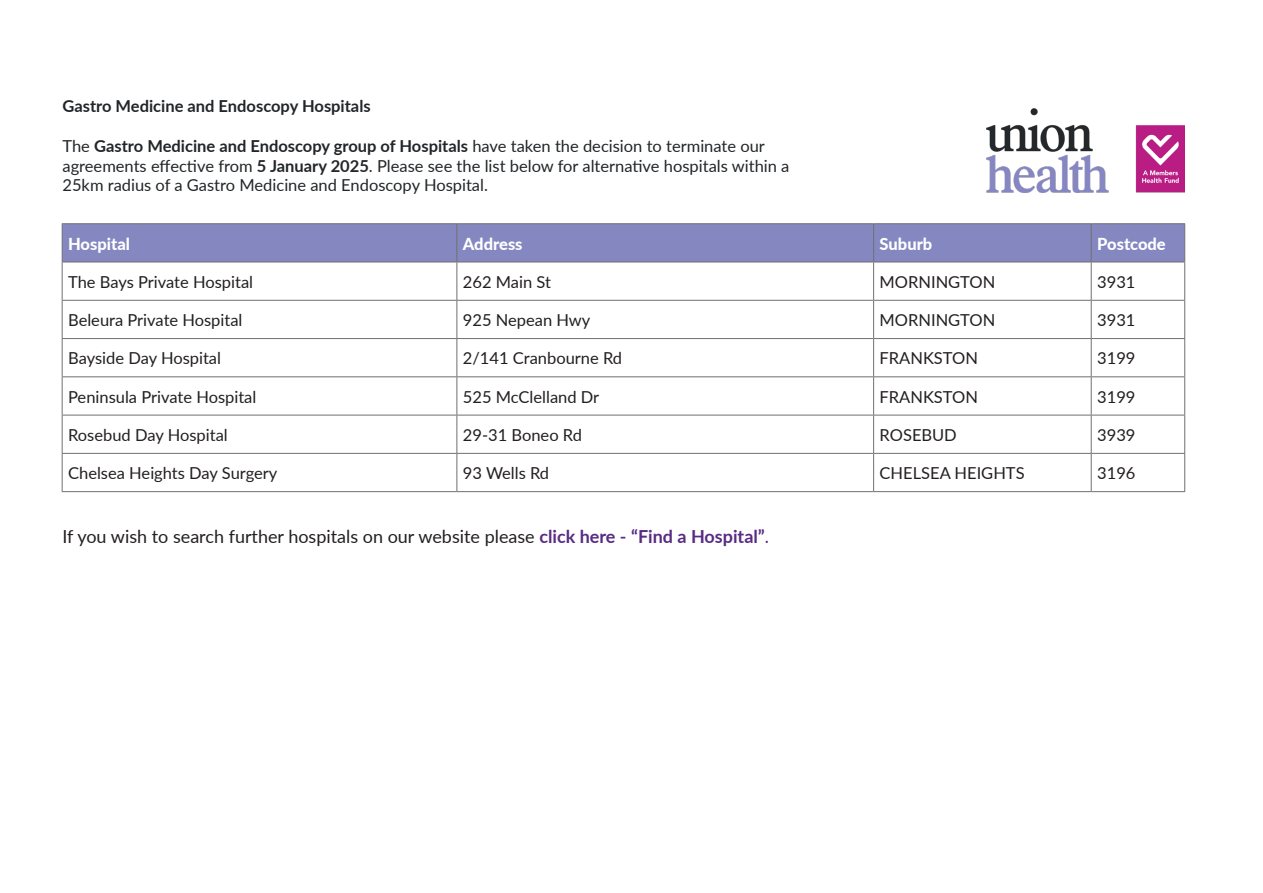
<style>
.page{position:relative;width:1263px;height:893px;background:#fff}
.page>*{position:absolute;margin:0;border:0;box-sizing:border-box;transform-origin:0 0}
.t1{font:18px "Lato";color:#231f20}
.t2{font:16.5px "Lato";color:#231f20}
.t3{font:16.5px/19.8px "Lato";color:#222628}
.t4{font:700 16.5px "Lato";color:#222628}
.t5{font:800 16.5px "Lato";color:#fff}
.s1{font-weight:700}
.s2{font-weight:700;color:#582c83}
.s3{color:#582c83}
</style>
<div class="page">
<div style="left:63px;top:224px;width:1121px;height:38px;background:#8587c1"></div>
<hr style="left:62px;top:223px;width:395px;height:1px;background:#6f7073">
<hr style="left:62px;top:224px;width:1px;height:38px;background:#6f7073">
<hr style="left:457px;top:223px;width:417px;height:1px;background:#6f7073">
<hr style="left:456px;top:224px;width:1px;height:38px;background:#6f7073">
<hr style="left:874px;top:223px;width:217px;height:1px;background:#6f7073">
<hr style="left:873px;top:224px;width:1px;height:38px;background:#6f7073">
<hr style="left:1091px;top:223px;width:94px;height:1px;background:#6f7073">
<hr style="left:1091px;top:224px;width:1px;height:38px;background:#6f7073">
<hr style="left:1184px;top:224px;width:1px;height:38px;background:#6f7073">
<hr style="left:62px;top:262px;width:395px;height:1px;background:#6f7073">
<hr style="left:62px;top:262px;width:1px;height:38px;background:#6f7073">
<hr style="left:457px;top:262px;width:417px;height:1px;background:#6f7073">
<hr style="left:456px;top:262px;width:1px;height:38px;background:#6f7073">
<hr style="left:874px;top:262px;width:217px;height:1px;background:#6f7073">
<hr style="left:873px;top:262px;width:1px;height:38px;background:#6f7073">
<hr style="left:1091px;top:262px;width:94px;height:1px;background:#6f7073">
<hr style="left:1091px;top:262px;width:1px;height:38px;background:#6f7073">
<hr style="left:1184px;top:262px;width:1px;height:38px;background:#6f7073">
<hr style="left:62px;top:300px;width:395px;height:1px;background:#6f7073">
<hr style="left:62px;top:301px;width:1px;height:37px;background:#6f7073">
<hr style="left:457px;top:300px;width:417px;height:1px;background:#6f7073">
<hr style="left:456px;top:301px;width:1px;height:37px;background:#6f7073">
<hr style="left:874px;top:300px;width:217px;height:1px;background:#6f7073">
<hr style="left:873px;top:301px;width:1px;height:37px;background:#6f7073">
<hr style="left:1091px;top:300px;width:94px;height:1px;background:#6f7073">
<hr style="left:1091px;top:301px;width:1px;height:37px;background:#6f7073">
<hr style="left:1184px;top:301px;width:1px;height:37px;background:#6f7073">
<hr style="left:62px;top:338px;width:395px;height:1px;background:#6f7073">
<hr style="left:62px;top:339px;width:1px;height:37px;background:#6f7073">
<hr style="left:457px;top:338px;width:417px;height:1px;background:#6f7073">
<hr style="left:456px;top:339px;width:1px;height:37px;background:#6f7073">
<hr style="left:874px;top:338px;width:217px;height:1px;background:#6f7073">
<hr style="left:873px;top:339px;width:1px;height:37px;background:#6f7073">
<hr style="left:1091px;top:338px;width:94px;height:1px;background:#6f7073">
<hr style="left:1091px;top:339px;width:1px;height:37px;background:#6f7073">
<hr style="left:1184px;top:339px;width:1px;height:37px;background:#6f7073">
<hr style="left:62px;top:376px;width:395px;height:1px;background:#6f7073">
<hr style="left:62px;top:377px;width:1px;height:38px;background:#6f7073">
<hr style="left:457px;top:376px;width:417px;height:1px;background:#6f7073">
<hr style="left:456px;top:377px;width:1px;height:38px;background:#6f7073">
<hr style="left:874px;top:376px;width:217px;height:1px;background:#6f7073">
<hr style="left:873px;top:377px;width:1px;height:38px;background:#6f7073">
<hr style="left:1091px;top:376px;width:94px;height:1px;background:#6f7073">
<hr style="left:1091px;top:377px;width:1px;height:38px;background:#6f7073">
<hr style="left:1184px;top:377px;width:1px;height:38px;background:#6f7073">
<hr style="left:62px;top:415px;width:395px;height:1px;background:#6f7073">
<hr style="left:62px;top:415px;width:1px;height:38px;background:#6f7073">
<hr style="left:457px;top:415px;width:417px;height:1px;background:#6f7073">
<hr style="left:456px;top:415px;width:1px;height:38px;background:#6f7073">
<hr style="left:874px;top:415px;width:217px;height:1px;background:#6f7073">
<hr style="left:873px;top:415px;width:1px;height:38px;background:#6f7073">
<hr style="left:1091px;top:415px;width:94px;height:1px;background:#6f7073">
<hr style="left:1091px;top:415px;width:1px;height:38px;background:#6f7073">
<hr style="left:1184px;top:415px;width:1px;height:38px;background:#6f7073">
<hr style="left:62px;top:453px;width:395px;height:1px;background:#6f7073">
<hr style="left:62px;top:454px;width:1px;height:37px;background:#6f7073">
<hr style="left:457px;top:453px;width:417px;height:1px;background:#6f7073">
<hr style="left:456px;top:454px;width:1px;height:37px;background:#6f7073">
<hr style="left:874px;top:453px;width:217px;height:1px;background:#6f7073">
<hr style="left:873px;top:454px;width:1px;height:37px;background:#6f7073">
<hr style="left:1091px;top:453px;width:94px;height:1px;background:#6f7073">
<hr style="left:1091px;top:454px;width:1px;height:37px;background:#6f7073">
<hr style="left:1184px;top:454px;width:1px;height:37px;background:#6f7073">
<hr style="left:62px;top:491px;width:395px;height:1px;background:#6f7073">
<hr style="left:457px;top:491px;width:417px;height:1px;background:#6f7073">
<hr style="left:874px;top:491px;width:217px;height:1px;background:#6f7073">
<hr style="left:1091px;top:491px;width:94px;height:1px;background:#6f7073">
<img style="left:986px;top:109px;width:199px;height:83px">
<p class="t4" style="left:62px;top:94px;width:310px">Gastro Medicine and Endoscopy Hospitals</p>
<p class="t3" style="left:62px;top:135px;width:728px">The <span class="s1">Gastro Medicine and Endoscopy group of Hospitals</span> have taken the decision to terminate our agreements effective from <span class="s1">5 January 2025</span>. Please see the list below for alternative hospitals within a<br>25km radius of a Gastro Medicine and Endoscopy Hospital.</p>
<p class="t5" style="left:68px;top:231px;width:63px">Hospital</p>
<p class="t5" style="left:463px;top:231px;width:61px">Address</p>
<p class="t5" style="left:880px;top:231px;width:54px">Suburb</p>
<p class="t5" style="left:1097px;top:231px;width:70px">Postcode</p>
<p class="t2" style="left:68px;top:270px;width:187px">The Bays Private Hospital</p>
<p class="t2" style="left:463px;top:270px;width:90px">262 Main St</p>
<p class="t2" style="left:880px;top:270px;width:117px">MORNINGTON</p>
<p class="t2" style="left:1097px;top:270px;width:40px">3931</p>
<p class="t2" style="left:68px;top:308px;width:176px">Beleura Private Hospital</p>
<p class="t2" style="left:463px;top:308px;width:129px">925 Nepean Hwy</p>
<p class="t2" style="left:880px;top:308px;width:117px">MORNINGTON</p>
<p class="t2" style="left:1097px;top:308px;width:40px">3931</p>
<p class="t2" style="left:68px;top:346px;width:154px">Bayside Day Hospital</p>
<p class="t2" style="left:463px;top:346px;width:161px">2/141 Cranbourne Rd</p>
<p class="t2" style="left:880px;top:346px;width:100px">FRANKSTON</p>
<p class="t2" style="left:1097px;top:346px;width:40px">3199</p>
<p class="t2" style="left:68px;top:385px;width:190px">Peninsula Private Hospital</p>
<p class="t2" style="left:463px;top:385px;width:138px">525 McClelland Dr</p>
<p class="t2" style="left:880px;top:385px;width:100px">FRANKSTON</p>
<p class="t2" style="left:1097px;top:385px;width:40px">3199</p>
<p class="t2" style="left:68px;top:423px;width:161px">Rosebud Day Hospital</p>
<p class="t2" style="left:463px;top:423px;width:121px">29-31 Boneo Rd</p>
<p class="t2" style="left:880px;top:423px;width:79px">ROSEBUD</p>
<p class="t2" style="left:1097px;top:423px;width:40px">3939</p>
<p class="t2" style="left:68px;top:461px;width:211px">Chelsea Heights Day Surgery</p>
<p class="t2" style="left:463px;top:461px;width:88px">93 Wells Rd</p>
<p class="t2" style="left:880px;top:461px;width:146px">CHELSEA HEIGHTS</p>
<p class="t2" style="left:1097px;top:461px;width:40px">3196</p>
<p class="t1" style="left:62px;top:524px;width:708px">If you wish to search further hospitals on our website please <span class="s2">click here - “Find a Hospital”</span><span class="s3">.</span></p>
</div>
